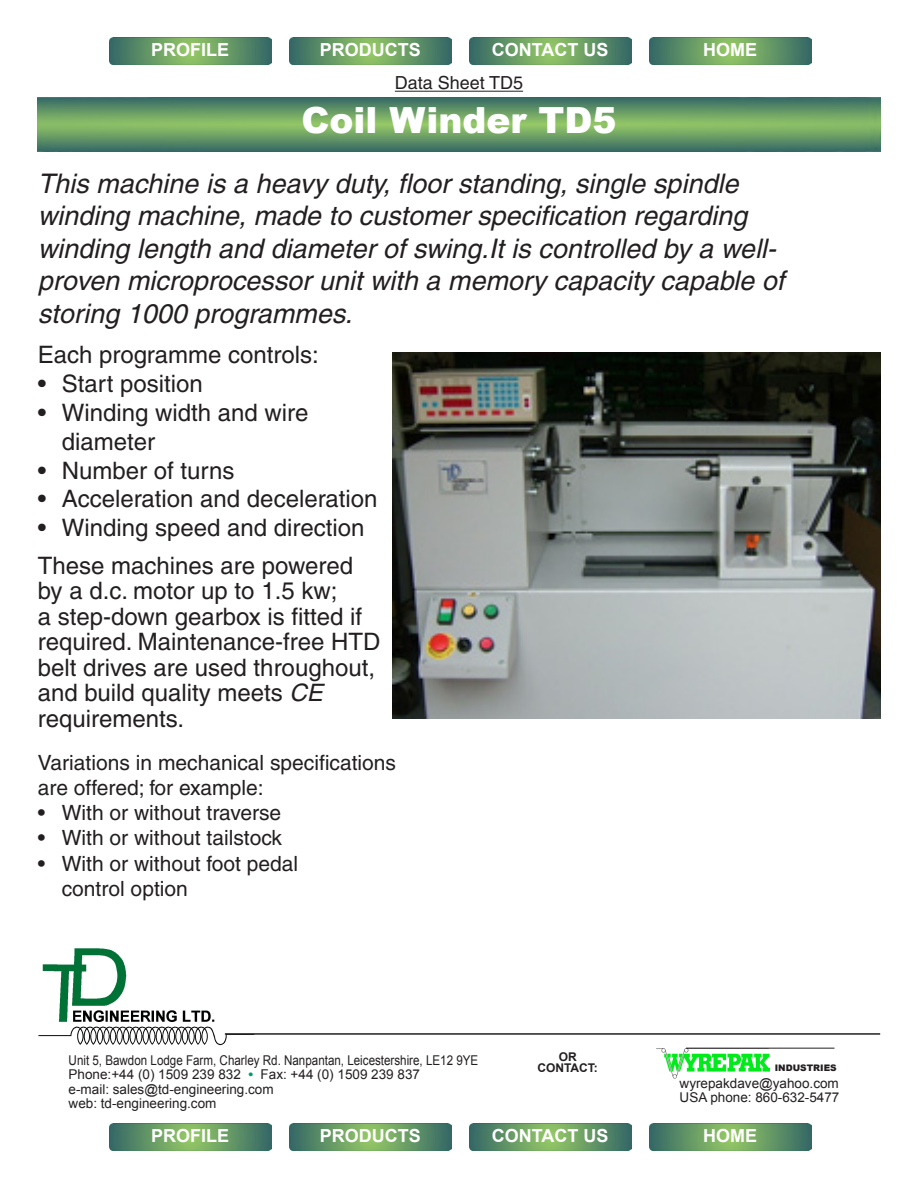
<style>
.page{position:relative;width:918px;height:1188px;background:#fff}
.page>*{position:absolute;margin:0;border:0;box-sizing:border-box;transform-origin:0 0}
.t1{font:900 36px "Arial";color:#fff}
.t2{font:italic 27px/32.4px "Helvetica";color:#231f20}
.t3{font:24px "Helvetica";color:#231f20}
.t4{font:21px "Helvetica";color:#231f20}
.t5{font:700 18px "Arial";color:#fff}
.t6{font:18px "Helvetica";color:#231f20}
.t7{font:13.5px "Arial";color:#231f20}
.t8{font:13.5px "Arial";color:#231f20;scale:.86 1}
.t9{font:700 12px "Arial";color:#231f20}
.t10{font:900 9px "Arial";color:#231f20}
.s1{font-style:italic}
.s2{font-weight:700;color:#009c68}
</style>
<div class="page">
<img style="left:38px;top:948px;width:189px;height:98px">
<img style="left:656px;top:1048px;width:114px;height:31px">
<img style="left:110px;top:1123px;width:162px;height:27px">
<img style="left:290px;top:1123px;width:162px;height:27px">
<img style="left:470px;top:1123px;width:162px;height:27px">
<img style="left:650px;top:1123px;width:162px;height:27px">
<hr style="left:225px;top:1033px;width:655px;height:2px;background:#231f20">
<img style="left:110px;top:38px;width:162px;height:27px">
<img style="left:290px;top:38px;width:162px;height:27px">
<img style="left:470px;top:38px;width:162px;height:27px">
<img style="left:650px;top:38px;width:162px;height:27px">
<hr style="left:686px;top:1048px;width:148px;height:1px;background:#231f20">
<img style="left:38px;top:97px;width:842px;height:54px">
<hr style="left:395px;top:91px;width:128px;height:1px;background:#231f20">
<img style="left:392px;top:353px;width:488px;height:366px">
<p class="t5" style="left:151px;top:38px;width:80px">PROFILE</p>
<p class="t5" style="left:320px;top:38px;width:102px">PRODUCTS</p>
<p class="t5" style="left:492px;top:38px;width:118px">CONTACT US</p>
<p class="t5" style="left:703px;top:38px;width:55px">HOME</p>
<p class="t6" style="left:395px;top:73px;width:130px">Data Sheet TD5</p>
<p class="t1" style="left:301px;top:94px;width:317px">Coil Winder TD5</p>
<p class="t2" style="left:38px;top:167px;width:748px">This machine is a heavy duty, floor standing, single spindle winding machine, made to customer specification regarding winding length and diameter of swing.It is controlled by a well&shy;proven microprocessor unit with a memory capacity capable of storing 1000 programmes.</p>
<p class="t3" style="left:38px;top:341px;width:282px">Each programme controls:</p>
<p class="t3" style="left:38px;top:370px;width:167px">• Start position</p>
<p class="t3" style="left:38px;top:399px;width:272px">• Winding width and wire</p>
<p class="t3" style="left:62px;top:427px;width:95px">diameter</p>
<p class="t3" style="left:38px;top:456px;width:198px">• Number of turns</p>
<p class="t3" style="left:38px;top:485px;width:341px">• Acceleration and deceleration</p>
<p class="t3" style="left:38px;top:514px;width:328px">• Winding speed and direction</p>
<p class="t3" style="left:38px;top:551px;width:317px">These machines are powered</p>
<p class="t3" style="left:38px;top:577px;width:301px">by a d.c. motor up to 1.5 kw;</p>
<p class="t3" style="left:38px;top:602px;width:326px">a step-down gearbox is fitted if</p>
<p class="t3" style="left:38px;top:628px;width:344px">required. Maintenance-free HTD</p>
<p class="t3" style="left:38px;top:653px;width:339px">belt drives are used throughout,</p>
<p class="t3" style="left:38px;top:679px;width:286px">and build quality meets <span class="s1">CE</span></p>
<p class="t3" style="left:38px;top:704px;width:148px">requirements.</p>
<p class="t4" style="left:38px;top:750px;width:360px">Variations in mechanical specifications</p>
<p class="t4" style="left:38px;top:776px;width:227px">are offered; for example:</p>
<p class="t4" style="left:38px;top:801px;width:245px">• With or without traverse</p>
<p class="t4" style="left:38px;top:826px;width:246px">• With or without tailstock</p>
<p class="t4" style="left:38px;top:851px;width:262px">• With or without foot pedal</p>
<p class="t4" style="left:62px;top:876px;width:128px">control option</p>
<p class="t8" style="left:69px;top:1052px;width:478px">Unit 5, Bawdon Lodge Farm, Charley Rd. Nanpantan, Leicestershire, LE12 9YE</p>
<p class="t7" style="left:69px;top:1066px;width:353px">Phone:+44 (0) 1509 239 832 <span class="s2">•</span> Fax: +44 (0) 1509 239 837</p>
<p class="t7" style="left:69px;top:1080px;width:207px">e-mail: sales@td-engineering.com</p>
<p class="t7" style="left:69px;top:1094px;width:149px">web: td-engineering.com</p>
<p class="t9" style="left:559px;top:1049px;width:19px">OR</p>
<p class="t9" style="left:537px;top:1060px;width:62px">CONTACT:</p>
<p class="t10" style="left:775px;top:1062px;width:63px">INDUSTRIES</p>
<p class="t7" style="left:680px;top:1074px;width:161px">wyrepakdave@yahoo.com</p>
<p class="t7" style="left:680px;top:1088px;width:161px">USA phone: 860-632-5477</p>
<p class="t5" style="left:151px;top:1124px;width:80px">PROFILE</p>
<p class="t5" style="left:320px;top:1124px;width:102px">PRODUCTS</p>
<p class="t5" style="left:492px;top:1124px;width:118px">CONTACT US</p>
<p class="t5" style="left:703px;top:1124px;width:55px">HOME</p>
</div>
